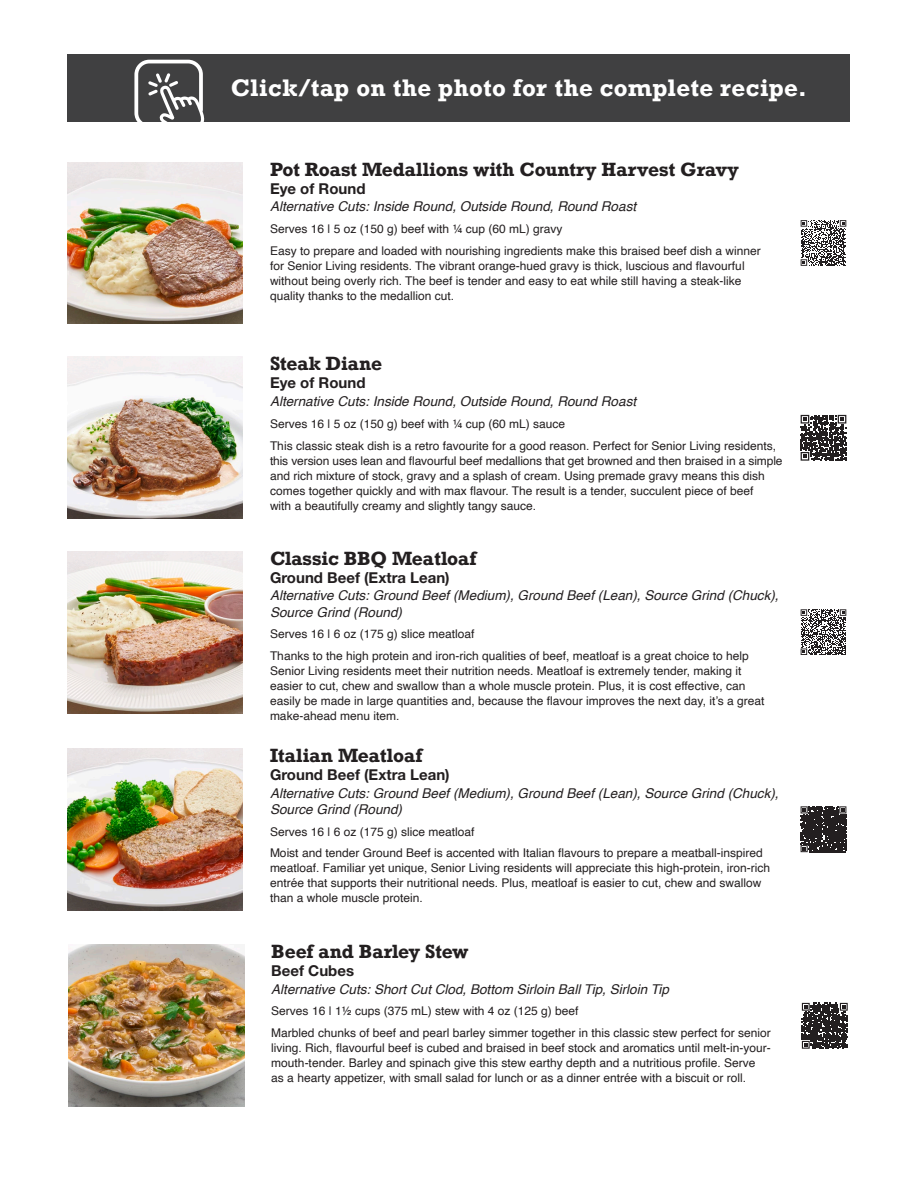
<style>
.page{position:relative;width:918px;height:1188px;background:#fff}
.page>*{position:absolute;margin:0;border:0;box-sizing:border-box;transform-origin:0 0}
.t1{font:700 22.5px "Rockwell";letter-spacing:.015em;color:#fff}
.Dish_Name{font:700 18px "Rockwell";color:#231f20}
.Meat_Cut{font:700 15px "Helvetica Neue LT Std";color:#231f20}
.Alternative_Meat_Cuts{font:italic 13.5px/16.2px "Helvetica";color:#231f20}
.Recipe_Description{font:12px/15px "Helvetica";color:#231f20}
</style>
<div class="page">
<div style="left:68px;top:54px;width:782px;height:68px;background:#404041"></div>
<svg style="left:134px;top:60px;width:71px;height:62px"></svg>
<img style="left:68px;top:748px;width:175px;height:162px">
<img style="left:68px;top:551px;width:175px;height:162px">
<svg style="left:800px;top:806px;width:47px;height:47px"></svg>
<svg style="left:801px;top:806px;width:45px;height:46px;background:#363334"></svg>
<svg style="left:801px;top:609px;width:45px;height:46px"></svg>
<svg style="left:801px;top:220px;width:45px;height:46px"></svg>
<svg style="left:801px;top:415px;width:45px;height:46px"></svg>
<img style="left:68px;top:162px;width:175px;height:162px">
<img style="left:68px;top:357px;width:175px;height:162px">
<img style="left:69px;top:944px;width:175px;height:162px">
<svg style="left:802px;top:1003px;width:46px;height:46px;background:#484545"></svg>
<h1 class="t1" style="left:231px;top:74px;width:577px">Click/tap on the photo for the complete recipe.</h1>
<p class="Dish_Name" style="left:270px;top:157px;width:471px">Pot Roast Medallions with Country Harvest Gravy</p>
<p class="Meat_Cut" style="left:270px;top:179px;width:97px">Eye of Round</p>
<p class="Alternative_Meat_Cuts" style="left:270px;top:199px;width:368px">Alternative Cuts: Inside Round, Outside Round, Round Roast</p>
<p class="Recipe_Description" style="left:270px;top:222px;width:294px">Serves 16 | 5 oz (150 g) beef with ¼ cup (60 mL) gravy</p>
<p class="Recipe_Description" style="left:270px;top:243px;width:492px">Easy to prepare and loaded with nourishing ingredients make this braised beef dish a winner for Senior Living residents. The vibrant orange-hued gravy is thick, luscious and flavourful without being overly rich. The beef is tender and easy to eat while still having a steak-like quality thanks to the medallion cut.</p>
<p class="Dish_Name" style="left:270px;top:352px;width:114px">Steak Diane</p>
<p class="Meat_Cut" style="left:270px;top:374px;width:97px">Eye of Round</p>
<p class="Alternative_Meat_Cuts" style="left:270px;top:394px;width:368px">Alternative Cuts: Inside Round, Outside Round, Round Roast</p>
<p class="Recipe_Description" style="left:270px;top:416px;width:297px">Serves 16 | 5 oz (150 g) beef with ¼ cup (60 mL) sauce</p>
<p class="Recipe_Description" style="left:270px;top:438px;width:514px">This classic steak dish is a retro favourite for a good reason. Perfect for Senior Living residents, this version uses lean and flavourful beef medallions that get browned and then braised in a simple and rich mixture of stock, gravy and a splash of cream. Using premade gravy means this dish comes together quickly and with max flavour. The result is a tender, succulent piece of beef<br>with a beautifully creamy and slightly tangy sauce.</p>
<p class="Dish_Name" style="left:270px;top:547px;width:208px">Classic BBQ Meatloaf</p>
<p class="Meat_Cut" style="left:270px;top:568px;width:181px">Ground Beef (Extra Lean)</p>
<p class="Alternative_Meat_Cuts" style="left:270px;top:588px;width:510px">Alternative Cuts: Ground Beef (Medium), Ground Beef (Lean), Source Grind (Chuck),<br>Source Grind (Round)</p>
<p class="Recipe_Description" style="left:270px;top:627px;width:206px">Serves 16 | 6 oz (175 g) slice meatloaf</p>
<p class="Recipe_Description" style="left:270px;top:649px;width:496px">Thanks to the high protein and iron-rich qualities of beef, meatloaf is a great choice to help Senior Living residents meet their nutrition needs. Meatloaf is extremely tender, making it easier to cut, chew and swallow than a whole muscle protein. Plus, it is cost effective, can easily be made in large quantities and, because the flavour improves the next day, it’s a great make-ahead menu item.</p>
<p class="Dish_Name" style="left:270px;top:744px;width:154px">Italian Meatloaf</p>
<p class="Meat_Cut" style="left:270px;top:765px;width:181px">Ground Beef (Extra Lean)</p>
<p class="Alternative_Meat_Cuts" style="left:270px;top:785px;width:510px">Alternative Cuts: Ground Beef (Medium), Ground Beef (Lean), Source Grind (Chuck),<br>Source Grind (Round)</p>
<p class="Recipe_Description" style="left:270px;top:824px;width:206px">Serves 16 | 6 oz (175 g) slice meatloaf</p>
<p class="Recipe_Description" style="left:270px;top:846px;width:502px">Moist and tender Ground Beef is accented with Italian flavours to prepare a meatball-inspired meatloaf. Familiar yet unique, Senior Living residents will appreciate this high-protein, iron-rich entrée that supports their nutritional needs. Plus, meatloaf is easier to cut, chew and swallow than a whole muscle protein.</p>
<p class="Dish_Name" style="left:271px;top:940px;width:199px">Beef and Barley Stew</p>
<p class="Meat_Cut" style="left:271px;top:961px;width:84px">Beef Cubes</p>
<p class="Alternative_Meat_Cuts" style="left:271px;top:981px;width:399px">Alternative Cuts: Short Cut Clod, Bottom Sirloin Ball Tip, Sirloin Tip</p>
<p class="Recipe_Description" style="left:271px;top:1004px;width:309px">Serves 16 | 1½ cups (375 mL) stew with 4 oz (125 g) beef</p>
<p class="Recipe_Description" style="left:271px;top:1026px;width:501px">Marbled chunks of beef and pearl barley simmer together in this classic stew perfect for senior living. Rich, flavourful beef is cubed and braised in beef stock and aromatics until melt-in-your&shy;mouth-tender. Barley and spinach give this stew earthy depth and a nutritious profile. Serve as a hearty appetizer, with small salad for lunch or as a dinner entrée with a biscuit or roll.</p>
</div>
